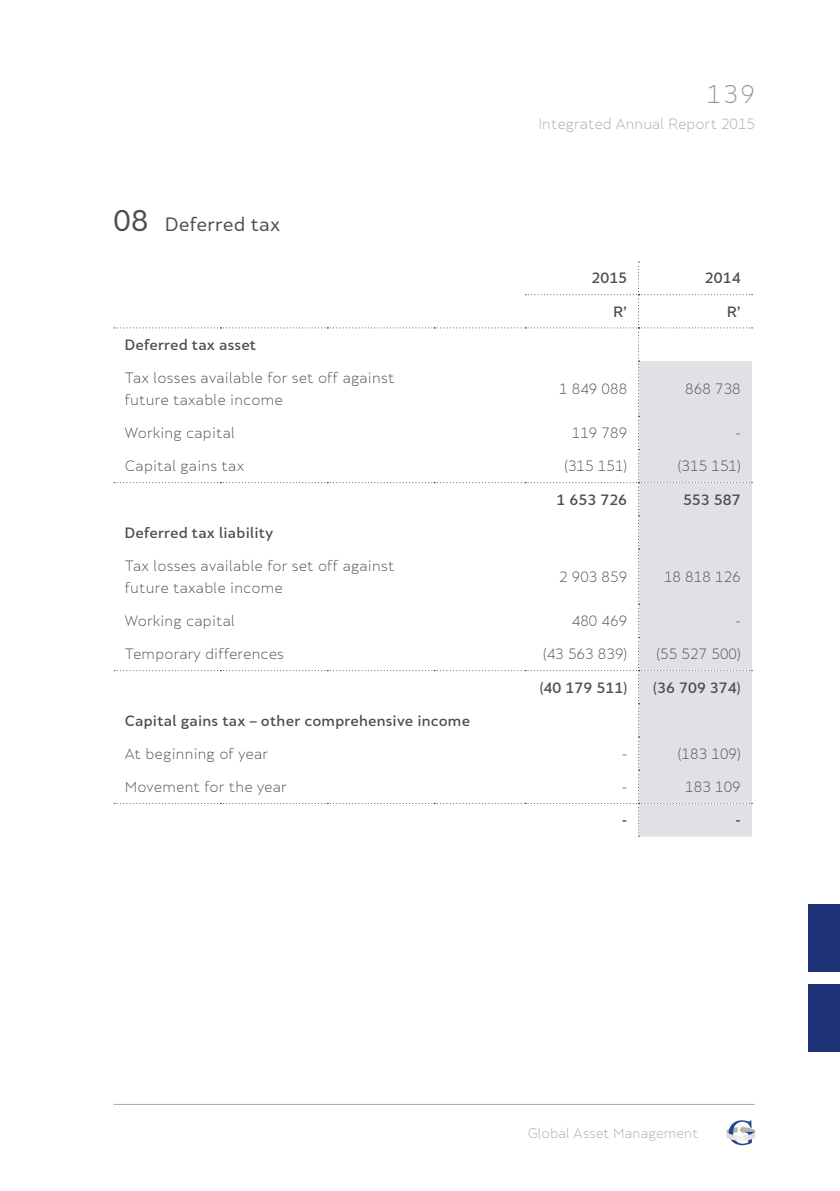
<style>
.page{position:relative;width:840px;height:1191px;background:#fff}
.page>*{position:absolute;margin:0;border:0;box-sizing:border-box;transform-origin:0 0}
.t1{font:300 24px "Skola Sans";color:#939598}
.t2{font:18px "Skola Sans";letter-spacing:.01em;color:#4d4d4f}
.t3{font:300 14px/22px "Skola Sans";letter-spacing:.01em;color:#4d4d4f}
.t4{font:500 14px "Skola Sans";letter-spacing:.01em;color:#4d4d4f}
.t5{font:300 14px "Skola Sans";color:#a7a9ac}
.t6{font:700 14px "Skola Sans";color:#4d4d4f}
.t7{font:300 13px "Skola Sans";color:#a7a9ac}
.s1{font-size:28px}
</style>
<div class="page">
<svg style="left:726px;top:1120px;width:28px;height:25px"></svg>
<hr style="left:113px;top:1104px;width:641px;height:1px;background:#a7a9ac">
<div style="left:807px;top:904px;width:32px;height:68px;background:#1e3278"></div>
<div style="left:807px;top:984px;width:32px;height:67px;background:#1e3278"></div>
<svg style="left:114px;top:261px;width:638px;height:575px"></svg>
<p class="t2" style="left:113px;top:213px;width:168px"><span class="s1">08</span> Deferred tax</p>
<h1 class="t1" style="left:706px;top:80px;width:49px">139</h1>
<p class="t5" style="left:538px;top:115px;width:218px">Integrated Annual Report 2015</p>
<p class="t4" style="left:591px;top:270px;width:37px">2015</p>
<p class="t4" style="left:704px;top:270px;width:37px">2014</p>
<p class="t4" style="left:613px;top:303px;width:15px">R’</p>
<p class="t4" style="left:726px;top:303px;width:15px">R’</p>
<p class="t4" style="left:125px;top:336px;width:133px">Deferred tax asset</p>
<p class="t3" style="left:125px;top:367px;width:271px">Tax losses available for set off against future taxable income</p>
<p class="t3" style="left:558px;top:378px;width:70px">1 849 088</p>
<p class="t3" style="left:685px;top:378px;width:57px">868 738</p>
<p class="t3" style="left:125px;top:422px;width:112px">Working capital</p>
<p class="t3" style="left:571px;top:422px;width:57px">119 789</p>
<p class="t3" style="left:735px;top:422px;width:6px">-</p>
<p class="t3" style="left:125px;top:455px;width:121px">Capital gains tax</p>
<p class="t3" style="left:564px;top:455px;width:64px">(315 151)</p>
<p class="t3" style="left:677px;top:455px;width:64px">(315 151)</p>
<p class="t4" style="left:556px;top:491px;width:72px">1 653 726</p>
<p class="t4" style="left:682px;top:491px;width:59px">553 587</p>
<p class="t4" style="left:125px;top:524px;width:150px">Deferred tax liability</p>
<p class="t3" style="left:125px;top:554px;width:271px">Tax losses available for set off against future taxable income</p>
<p class="t3" style="left:558px;top:565px;width:70px">2 903 859</p>
<p class="t3" style="left:663px;top:565px;width:78px">18 818 126</p>
<p class="t3" style="left:125px;top:610px;width:112px">Working capital</p>
<p class="t3" style="left:571px;top:610px;width:57px">480 469</p>
<p class="t3" style="left:735px;top:610px;width:6px">-</p>
<p class="t3" style="left:125px;top:643px;width:161px">Temporary differences</p>
<p class="t3" style="left:542px;top:643px;width:85px">(43 563 839)</p>
<p class="t3" style="left:656px;top:643px;width:85px">(55 527 500)</p>
<p class="t4" style="left:539px;top:679px;width:89px">(40 179 511)</p>
<p class="t4" style="left:652px;top:679px;width:89px">(36 709 374)</p>
<p class="t4" style="left:125px;top:712px;width:346px">Capital gains tax – other comprehensive income</p>
<p class="t3" style="left:125px;top:742px;width:145px">At beginning of year</p>
<p class="t3" style="left:622px;top:742px;width:6px">-</p>
<p class="t3" style="left:677px;top:742px;width:64px">(183 109)</p>
<p class="t3" style="left:125px;top:776px;width:163px">Movement for the year</p>
<p class="t3" style="left:622px;top:776px;width:6px">-</p>
<p class="t3" style="left:685px;top:776px;width:57px">183 109</p>
<p class="t6" style="left:622px;top:811px;width:6px">-</p>
<p class="t6" style="left:735px;top:811px;width:6px">-</p>
<p class="t7" style="left:527px;top:1125px;width:172px">Global Asset Management</p>
</div>
